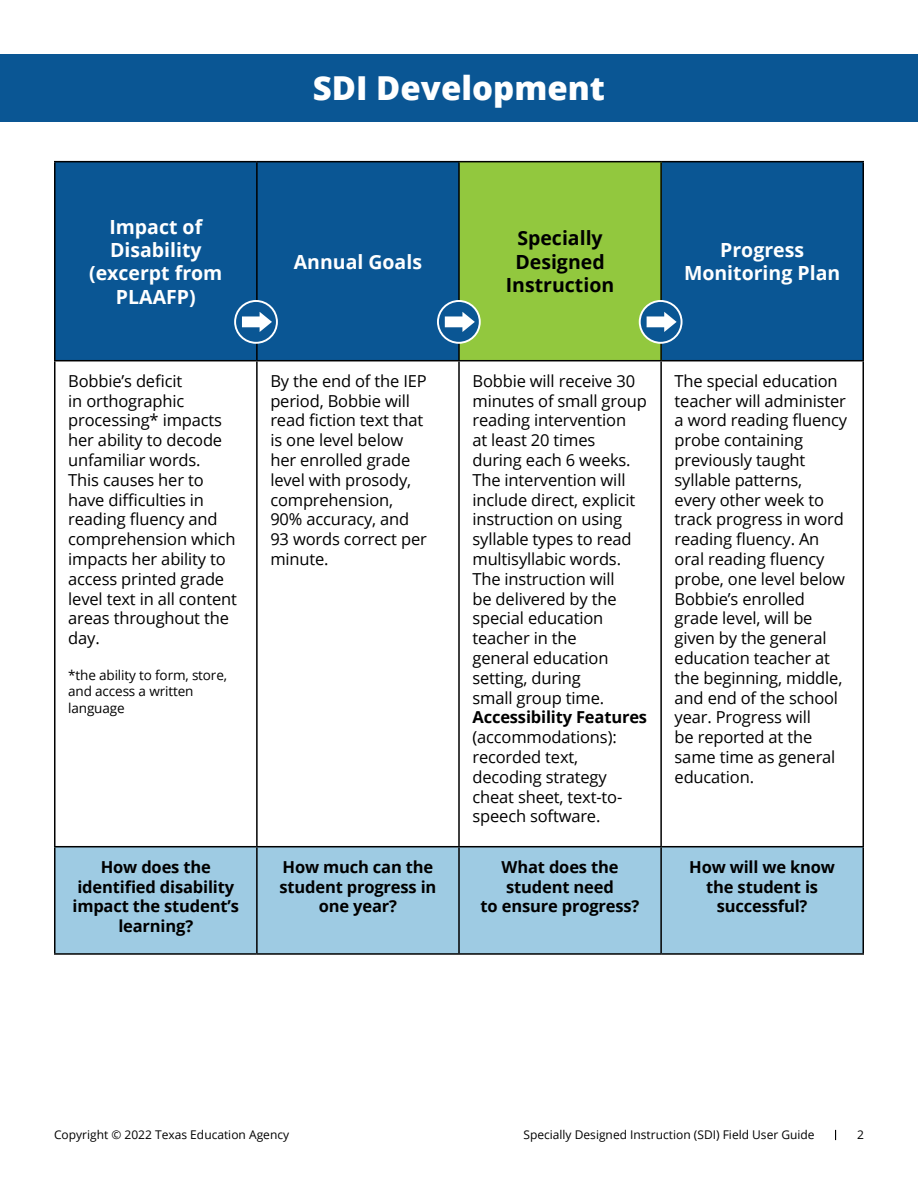
<style>
.page{position:relative;width:918px;height:1188px;background:#fff}
.page>*{position:absolute;margin:0;border:0;box-sizing:border-box;transform-origin:0 0}
.MAIN_HEADERS_-_TOC{font:800 33px "Open Sans";color:#fff}
.t1{font:700 19.5px/23.4px "Open Sans";color:#fff;text-align:center}
.t2{font:700 19.5px/23.4px "Open Sans";color:#000;text-align:center}
.t3{font:16.5px/19.8px "Open Sans";letter-spacing:-.01em;color:#000}
.t4{font:700 16.5px/19.8px "Open Sans";letter-spacing:-.01em;color:#000;text-align:center}
.t5{font:13.5px/16.2px "Open Sans";letter-spacing:-.01em;color:#000}
.t6{font:12px "Open Sans";color:#000}
.s1{font-weight:700}
</style>
<div class="page">
<div style="left:0;top:54px;width:918px;height:68px;background:#0a5694"></div>
<div style="left:56px;top:162px;width:806px;height:198px;background:#0a5694"></div>
<div style="left:459px;top:162px;width:202px;height:199px;background:#92c83e"></div>
<div style="left:56px;top:847px;width:806px;height:106px;background:#9ecbe3"></div>
<hr style="left:54px;top:161px;width:203px;height:1px;background:#000">
<hr style="left:54px;top:162px;width:2px;height:198px;background:#000">
<hr style="left:257px;top:161px;width:202px;height:1px;background:#000">
<hr style="left:256px;top:162px;width:2px;height:198px;background:#000">
<hr style="left:459px;top:161px;width:202px;height:1px;background:#000">
<hr style="left:458px;top:162px;width:2px;height:198px;background:#000">
<hr style="left:661px;top:161px;width:203px;height:1px;background:#000">
<hr style="left:660px;top:162px;width:2px;height:198px;background:#000">
<hr style="left:862px;top:162px;width:2px;height:198px;background:#000">
<hr style="left:54px;top:360px;width:203px;height:1px;background:#000">
<hr style="left:54px;top:361px;width:2px;height:485px;background:#000">
<hr style="left:257px;top:360px;width:202px;height:1px;background:#000">
<hr style="left:256px;top:361px;width:2px;height:485px;background:#000">
<hr style="left:459px;top:360px;width:202px;height:1px;background:#000">
<hr style="left:458px;top:361px;width:2px;height:485px;background:#000">
<hr style="left:661px;top:360px;width:203px;height:1px;background:#000">
<hr style="left:660px;top:361px;width:2px;height:485px;background:#000">
<hr style="left:862px;top:361px;width:2px;height:485px;background:#000">
<hr style="left:54px;top:846px;width:203px;height:1px;background:#000">
<hr style="left:54px;top:847px;width:2px;height:106px;background:#000">
<hr style="left:257px;top:846px;width:202px;height:1px;background:#000">
<hr style="left:256px;top:847px;width:2px;height:106px;background:#000">
<hr style="left:459px;top:846px;width:202px;height:1px;background:#000">
<hr style="left:458px;top:847px;width:2px;height:106px;background:#000">
<hr style="left:661px;top:846px;width:203px;height:1px;background:#000">
<hr style="left:660px;top:847px;width:2px;height:106px;background:#000">
<hr style="left:862px;top:847px;width:2px;height:106px;background:#000">
<hr style="left:54px;top:953px;width:203px;height:2px;background:#000">
<hr style="left:257px;top:953px;width:202px;height:2px;background:#000">
<hr style="left:459px;top:953px;width:202px;height:2px;background:#000">
<hr style="left:661px;top:953px;width:203px;height:2px;background:#000">
<svg style="left:640px;top:301px;width:42px;height:42px"></svg>
<div style="left:639px;top:300px;width:44px;height:44px;border:2px solid #fff;border-radius:50%"></div>
<svg style="left:647px;top:312px;width:30px;height:20px"></svg>
<svg style="left:235px;top:301px;width:42px;height:42px"></svg>
<div style="left:234px;top:300px;width:44px;height:44px;border:2px solid #fff;border-radius:50%"></div>
<svg style="left:242px;top:312px;width:30px;height:20px"></svg>
<svg style="left:438px;top:301px;width:42px;height:42px"></svg>
<div style="left:437px;top:300px;width:44px;height:44px;border:2px solid #fff;border-radius:50%"></div>
<svg style="left:445px;top:312px;width:30px;height:20px"></svg>
<p class="MAIN_HEADERS_-_TOC" style="left:313px;top:63px;width:294px">SDI Development</p>
<p class="t1" style="left:89px;top:214px;width:135px">Impact of<br>Disability (excerpt from<br>PLAAFP)</p>
<p class="t3" style="left:68px;top:371px;width:170px">Bobbie’s deficit<br>in orthographic processing* impacts her ability to decode unfamiliar words.<br>This causes her to have difficulties in reading fluency and comprehension which impacts her ability to access printed grade level text in all content areas throughout the day.</p>
<p class="t5" style="left:68px;top:667px;width:160px">*the ability to form, store, and access a written language</p>
<p class="t1" style="left:294px;top:249px;width:130px">Annual Goals</p>
<p class="t2" style="left:506px;top:226px;width:110px">Specially<br>Designed<br>Instruction</p>
<p class="t1" style="left:684px;top:238px;width:158px">Progress<br>Monitoring Plan</p>
<p class="t3" style="left:270px;top:371px;width:158px">By the end of the IEP period, Bobbie will read fiction text that is one level below her enrolled grade level with prosody, comprehension,<br>90% accuracy, and<br>93 words correct per minute.</p>
<p class="t3" style="left:472px;top:371px;width:176px">Bobbie will receive 30 minutes of small group reading intervention<br>at least 20 times during each 6 weeks.<br>The intervention will include direct, explicit instruction on using syllable types to read multisyllabic words.<br>The instruction will<br>be delivered by the special education teacher in the<br>general education setting, during<br>small group time.<br><span class="s1">Accessibility Features </span>(accommodations): recorded text, decoding strategy cheat sheet, text-to&shy;speech software.</p>
<p class="t3" style="left:675px;top:371px;width:174px">The special education teacher will administer a word reading fluency probe containing previously taught syllable patterns, every other week to track progress in word reading fluency. An oral reading fluency probe, one level below<br>Bobbie’s enrolled grade level, will be given by the general education teacher at the beginning, middle, and end of the school year. Progress will<br>be reported at the same time as general education.</p>
<p class="t4" style="left:72px;top:857px;width:168px">How does the identified disability impact the student’s learning?</p>
<p class="t4" style="left:279px;top:857px;width:158px">How much can the student progress in one year?</p>
<p class="t4" style="left:502px;top:857px;width:118px;text-align:left">What does the student need</p>
<p class="t4" style="left:481px;top:896px;width:160px">to ensure progress?</p>
<p class="t4" style="left:689px;top:857px;width:147px">How will we know the student is successful?</p>
<p class="t6" style="left:54px;top:1126px;width:237px">Copyright © 2022 Texas Education Agency</p>
<p class="t6" style="left:523px;top:1126px;width:293px">Specially Designed Instruction (SDI) Field User Guide</p>
<p class="t6" style="left:857px;top:1126px;width:8px">2</p>
</div>
